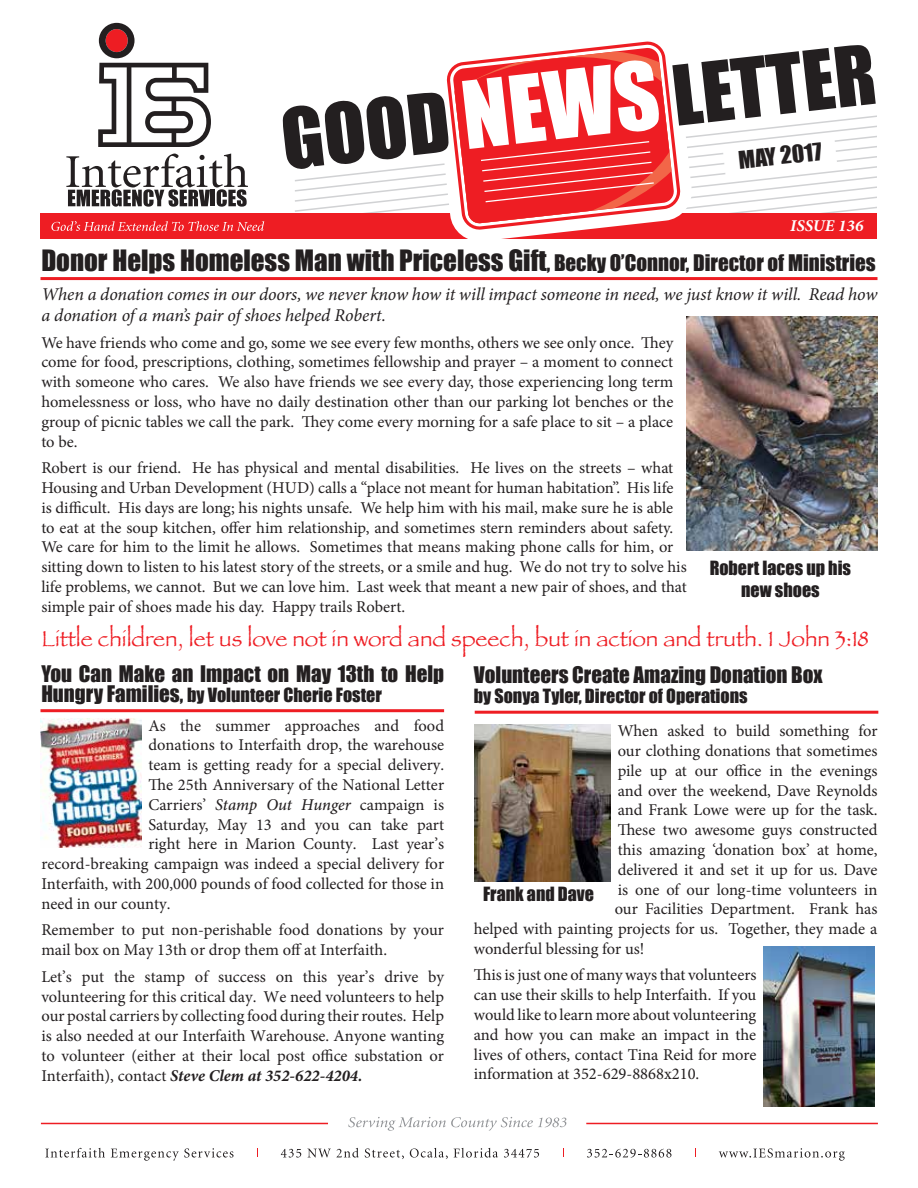
<style>
.page{position:relative;width:918px;height:1188px;background:#fff}
.page>*{position:absolute;margin:0;border:0;box-sizing:border-box;transform-origin:0 0}
.t1{font:27px "Impact";color:#231f20}
.t2{font:22.5px "Papyrus Plain";color:#ee1d23}
.t3{font:22.5px "Impact";color:#231f20}
.t4{font:21px "Impact";color:#231f20}
.t5{font:italic 18px/21.6px "Minion Pro";letter-spacing:-.005em;color:#231f20}
.t6{font:18px/21.6px "Impact";color:#231f20;text-align:center}
.t7{font:16.5px/19.8px "Minion Pro";color:#231f20;text-align:justify}
.t8{font:italic 700 16.5px "Minion Pro";color:#fff}
.s1{font-size:21px}
.s2{font-weight:500;font-style:italic}
.s3{font-weight:700;font-style:italic}
</style>
<div class="page">
<svg style="left:66px;top:154px;width:182px;height:53px"></svg>
<svg style="left:98px;top:23px;width:113px;height:124px"></svg>
<hr style="left:586px;top:1123px;width:292px;height:1px;background:#ee1d23">
<hr style="left:41px;top:1123px;width:287px;height:1px;background:#ee1d23">
<svg style="left:348px;top:1117px;width:218px;height:14px"></svg>
<svg style="left:45px;top:1148px;width:60px;height:10px"></svg>
<svg style="left:111px;top:1148px;width:123px;height:13px"></svg>
<svg style="left:281px;top:1149px;width:20px;height:9px"></svg>
<svg style="left:307px;top:1148px;width:52px;height:10px"></svg>
<svg style="left:365px;top:1148px;width:39px;height:11px"></svg>
<svg style="left:410px;top:1148px;width:38px;height:11px"></svg>
<svg style="left:454px;top:1148px;width:44px;height:10px"></svg>
<svg style="left:504px;top:1149px;width:35px;height:9px"></svg>
<svg style="left:587px;top:1149px;width:84px;height:9px"></svg>
<svg style="left:719px;top:1148px;width:126px;height:13px"></svg>
<div style="left:40px;top:214px;width:838px;height:25px;background:#ee1d23"></div>
<svg style="left:458px;top:232px;width:105px;height:6px"></svg>
<div style="left:877px;top:20px;width:29px;height:270px;background:#fff"></div>
<svg style="left:51px;top:221px;width:213px;height:10px"></svg>
<svg style="left:283px;top:45px;width:593px;height:187px"></svg>
<hr style="left:40px;top:277px;width:838px;height:3px;background:#ee1d23">
<img style="left:687px;top:316px;width:191px;height:235px">
<hr style="left:40px;top:709px;width:404px;height:3px;background:#ee1d23">
<img style="left:40px;top:718px;width:102px;height:130px">
<img style="left:475px;top:725px;width:136px;height:156px">
<img style="left:763px;top:947px;width:111px;height:160px">
<hr style="left:475px;top:711px;width:403px;height:3px;background:#ee1d23">
<div style="left:719px;top:217px;width:143px;height:20px;background:#ee1d23"></div>
<h2 class="t3" style="left:737px;top:143px;width:86px;rotate:-6deg">MAY 2017</h2>
<p class="t8" style="left:790px;top:214px;width:75px">ISSUE 136</p>
<h1 class="t1" style="left:41px;top:240px;width:836px">Donor Helps Homeless Man with Priceless Gift<span class="s1">, Becky O’Connor, Director of Ministries</span></h1>
<p class="t5" style="left:41px;top:283px;width:838px">When a donation comes in our doors, we never know how it will impact someone in need, we just know it will. Read how a donation of a man’s pair of shoes helped Robert.</p>
<p class="t7" style="left:41px;top:333px;width:634px">We have friends who come and go, some we see every few months, others we see only once. They come for food, prescriptions, clothing, sometimes fellowship and prayer – a moment to connect with someone who cares. We also have friends we see every day, those experiencing long term homelessness or loss, who have no daily destination other than our parking lot benches or the group of picnic tables we call the park. They come every morning for a safe place to sit – a place to be.</p>
<p class="t7" style="left:41px;top:458px;width:647px;text-align:left">Robert is our friend. He has physical and mental disabilities. He lives on the streets – what Housing and Urban Development (HUD) calls a “place not meant for human habitation”. His life is difficult. His days are long; his nights unsafe. We help him with his mail, make sure he is able to eat at the soup kitchen, offer him relationship, and sometimes stern reminders about safety.<br>We care for him to the limit he allows. Sometimes that means making phone calls for him, or sitting down to listen to his latest story of the streets, or a smile and hug. We do not try to solve his life problems, we cannot. But we can love him. Last week that meant a new pair of shoes, and that simple pair of shoes made his day. Happy trails Robert.</p>
<h2 class="t2" style="left:41px;top:625px;width:829px">Little children, let us love not in word and speech, but in action and truth. 1 John 3:18</h2>
<p class="t6" style="left:710px;top:557px;width:143px">Robert laces up his new shoes</p>
<p class="t4" style="left:41px;top:658px;width:404px">You Can Make an Impact on May 13th to Help</p>
<p class="t6" style="left:41px;top:684px;width:342px"><span class="s1">Hungry Families,</span> by Volunteer Cherie Foster</p>
<p class="t7" style="left:148px;top:716px;width:297px">As the summer approaches and food</p>
<p class="t7" style="left:148px;top:735px;width:297px">donations to Interfaith drop, the warehouse</p>
<p class="t7" style="left:148px;top:755px;width:297px">team is getting ready for a special delivery.</p>
<p class="t7" style="left:148px;top:775px;width:297px">The 25th Anniversary of the National Letter</p>
<p class="t7" style="left:148px;top:795px;width:297px">Carriers’ <span class="s2">Stamp Out Hunger</span> campaign is</p>
<p class="t7" style="left:148px;top:815px;width:297px">Saturday, May 13 and you can take part</p>
<p class="t7" style="left:148px;top:834px;width:297px">right here in Marion County. Last year’s</p>
<p class="t7" style="left:41px;top:854px;width:404px">record-breaking campaign was indeed a special delivery for</p>
<p class="t7" style="left:41px;top:874px;width:404px">Interfaith, with 200,000 pounds of food collected for those in</p>
<p class="t7" style="left:41px;top:894px;width:131px">need in our county.</p>
<p class="t7" style="left:41px;top:920px;width:404px">Remember to put non-perishable food donations by your mail box on May 13th or drop them off at Interfaith.</p>
<p class="t7" style="left:41px;top:967px;width:404px">Let’s put the stamp of success on this year’s drive by volunteering for this critical day. We need volunteers to help our postal carriers by collecting food during their routes. Help is also needed at our Interfaith Warehouse. Anyone wanting to volunteer (either at their local post office substation or Interfaith), contact <span class="s3">Steve Clem at 352-622-4204.</span></p>
<p class="t4" style="left:474px;top:659px;width:350px">Volunteers Create Amazing Donation Box</p>
<p class="t6" style="left:474px;top:684px;width:275px">by Sonya Tyler, Director of Operations</p>
<p class="t7" style="left:618px;top:721px;width:261px">When asked to build something for</p>
<p class="t7" style="left:618px;top:741px;width:261px">our clothing donations that sometimes</p>
<p class="t7" style="left:618px;top:761px;width:261px">pile up at our office in the evenings</p>
<p class="t7" style="left:618px;top:780px;width:261px">and over the weekend, Dave Reynolds</p>
<p class="t7" style="left:618px;top:800px;width:261px">and Frank Lowe were up for the task.</p>
<p class="t7" style="left:618px;top:820px;width:261px">These two awesome guys constructed</p>
<p class="t7" style="left:618px;top:840px;width:261px">this amazing ‘donation box’ at home,</p>
<p class="t7" style="left:618px;top:860px;width:261px">delivered it and set it up for us. Dave</p>
<p class="t7" style="left:618px;top:879px;width:261px">is one of our long-time volunteers in</p>
<p class="t7" style="left:615px;top:899px;width:264px">our Facilities Department. Frank has</p>
<p class="t7" style="left:474px;top:919px;width:405px">helped with painting projects for us. Together, they made a</p>
<p class="t7" style="left:474px;top:939px;width:172px">wonderful blessing for us!</p>
<p class="t7" style="left:474px;top:965px;width:284px">This is just one of many ways that volunteers can use their skills to help Interfaith. If you would like to learn more about volunteering and how you can make an impact in the lives of others, contact Tina Reid for more information at 352-629-8868x210.</p>
<p class="t6" style="left:483px;top:883px;width:112px">Frank and Dave</p>
</div>
